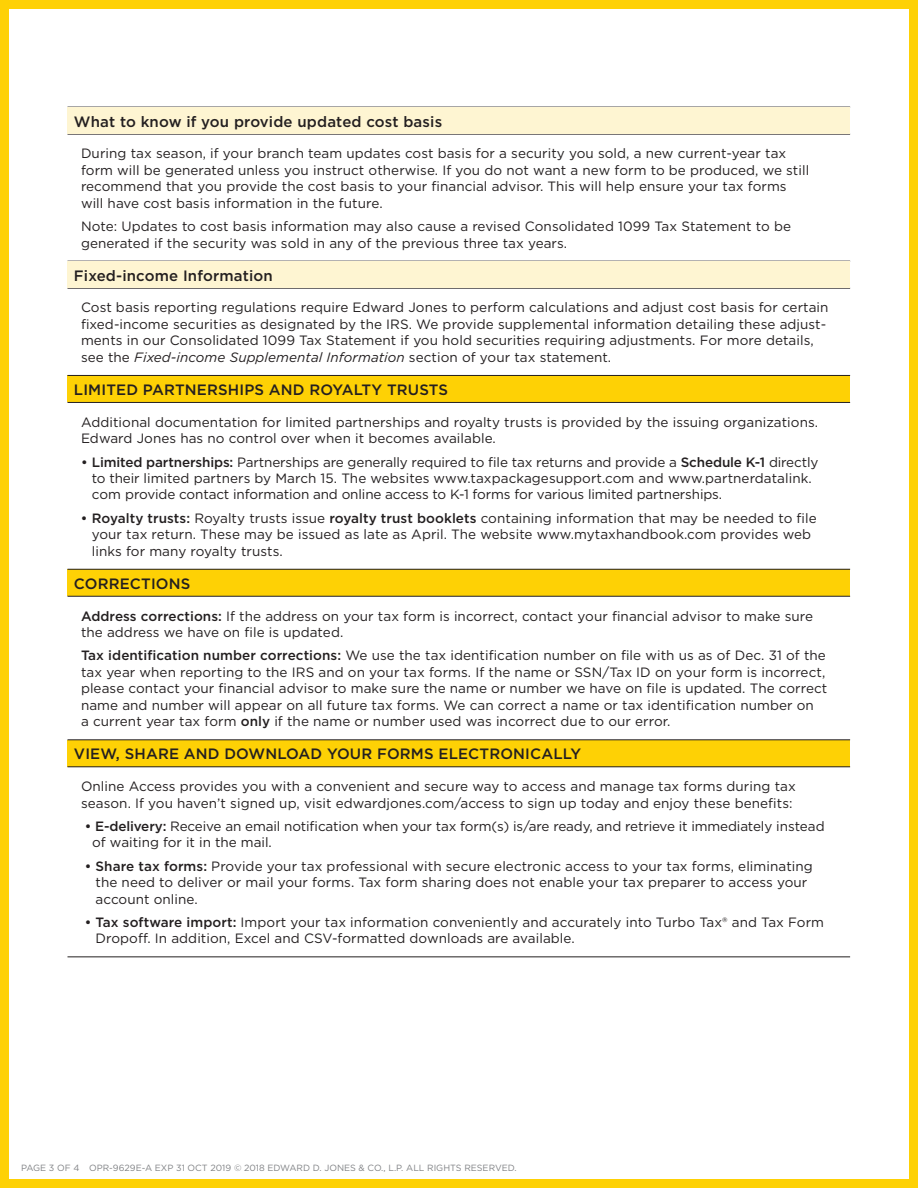
<style>
.page{position:relative;width:918px;height:1188px;background:#fff}
.page>*{position:absolute;margin:0;border:0;box-sizing:border-box;transform-origin:0 0}
.t1{font:500 15px "Gotham";letter-spacing:.01em;color:#231f20}
.t2{font:13.5px/16.5px "Gotham";letter-spacing:.005em;color:#231f20}
.t3{font:9px "Gotham";color:#808285}
.s1{font-style:italic}
.s2{font-weight:500}
</style>
<div class="page">
<div style="left:0;top:0;width:918px;height:1188px;border:9px solid #fed105"></div>
<hr style="left:68px;top:957px;width:782px;height:1px;background:#231f20">
<hr style="left:68px;top:288px;width:782px;height:1px;background:#231f20">
<hr style="left:68px;top:134px;width:782px;height:1px;background:#231f20">
<div style="left:68px;top:261px;width:782px;height:27px;background:#fef5d2"></div>
<div style="left:68px;top:107px;width:782px;height:27px;background:#fef5d2"></div>
<div style="left:68px;top:375px;width:782px;height:27px;background:#fed105"></div>
<hr style="left:68px;top:375px;width:782px;height:1px;background:#231f20">
<hr style="left:68px;top:402px;width:782px;height:1px;background:#231f20">
<div style="left:68px;top:569px;width:782px;height:27px;background:#fed105"></div>
<hr style="left:68px;top:569px;width:782px;height:1px;background:#231f20">
<hr style="left:68px;top:596px;width:782px;height:1px;background:#231f20">
<div style="left:68px;top:740px;width:782px;height:27px;background:#fed105"></div>
<hr style="left:68px;top:740px;width:782px;height:1px;background:#231f20">
<hr style="left:68px;top:767px;width:782px;height:1px;background:#231f20">
<p class="t1" style="left:74px;top:111px;width:370px">What to know if you provide updated cost basis</p>
<p class="t2" style="left:81px;top:145px;width:730px">During tax season, if your branch team updates cost basis for a security you sold, a new current-year tax form will be generated unless you instruct otherwise. If you do not want a new form to be produced, we still recommend that you provide the cost basis to your fnancial advisor. This will help ensure your tax forms will have cost basis information in the future.</p>
<p class="t2" style="left:81px;top:218px;width:712px">Note: Updates to cost basis information may also cause a revised Consolidated 1099 Tax Statement to be generated if the security was sold in any of the previous three tax years.</p>
<p class="t1" style="left:74px;top:266px;width:200px">Fixed-income Information</p>
<p class="t2" style="left:81px;top:299px;width:749px">Cost basis reporting regulations require Edward Jones to perform calculations and adjust cost basis for certain fxed-income securities as designated by the IRS. We provide supplemental information detailing these adjust&shy;ments in our Consolidated 1099 Tax Statement if you hold securities requiring adjustments. For more details, see the <span class="s1">Fixed-income Supplemental Information</span> section of your tax statement.</p>
<h1 class="t1" style="left:74px;top:380px;width:376px">LIMITED PARTNERSHIPS AND ROYALTY TRUSTS</h1>
<p class="t2" style="left:81px;top:413px;width:739px">Additional documentation for limited partnerships and royalty trusts is provided by the issuing organizations.<br>Edward Jones has no control over when it becomes available.</p>
<p class="t2" style="left:92px;top:453px;width:728px;text-indent:-11px"><span class="s2">• Limited partnerships:</span> Partnerships are generally required to fle tax returns and provide a <span class="s2">Schedule K-1</span> directly to their limited partners by March 15. The websites www.taxpackagesupport.com and www.partnerdatalink. com provide contact information and online access to K-1 forms for various limited partnerships.</p>
<p class="t2" style="left:92px;top:509px;width:727px;text-indent:-11px"><span class="s2">• Royalty trusts:</span> Royalty trusts issue <span class="s2">royalty trust booklets</span> containing information that may be needed to fle your tax return. These may be issued as late as April. The website www.mytaxhandbook.com provides web links for many royalty trusts.</p>
<p class="t1" style="left:74px;top:574px;width:118px">CORRECTIONS</p>
<p class="t2" style="left:81px;top:607px;width:734px"><span class="s2">Address corrections:</span> If the address on your tax form is incorrect, contact your fnancial advisor to make sure the address we have on fle is updated.</p>
<p class="t2" style="left:81px;top:647px;width:748px"><span class="s2">Tax identifcation number corrections:</span> We use the tax identifcation number on fle with us as of Dec. 31 of the tax year when reporting to the IRS and on your tax forms. If the name or SSN/Tax ID on your form is incorrect, please contact your fnancial advisor to make sure the name or number we have on fle is updated. The correct name and number will appear on all future tax forms. We can correct a name or tax identifcation number on<br>a current year tax form <span class="s2">only</span> if the name or number used was incorrect due to our error.</p>
<p class="t1" style="left:74px;top:744px;width:509px">VIEW, SHARE AND DOWNLOAD YOUR FORMS ELECTRONICALLY</p>
<p class="t2" style="left:81px;top:778px;width:716px">Online Access provides you with a convenient and secure way to access and manage tax forms during tax season. If you haven’t signed up, visit edwardjones.com/access to sign up today and enjoy these benefts:</p>
<p class="t2" style="left:92px;top:818px;width:734px;text-indent:-8px"><span class="s2">• E-delivery:</span> Receive an email notifcation when your tax form(s) is/are ready, and retrieve it immediately instead of waiting for it in the mail.</p>
<p class="t2" style="left:96px;top:857px;width:719px;text-indent:-11px"><span class="s2">• Share tax forms:</span> Provide your tax professional with secure electronic access to your tax forms, eliminating the need to deliver or mail your forms. Tax form sharing does not enable your tax preparer to access your account online.</p>
<p class="t2" style="left:96px;top:914px;width:730px;text-indent:-11px"><span class="s2">• Tax software import:</span> Import your tax information conveniently and accurately into Turbo Tax® and Tax Form<br>Dropof. In addition, Excel and CSV-formatted downloads are available.</p>
<p class="t3" style="left:21px;top:1162px;width:497px">PAGE 3 OF 4 OPR-9629E-A EXP 31 OCT 2019 © 2018 EDWARD D. JONES &amp; CO., L.P. ALL RIGHTS RESERVED.</p>
</div>
